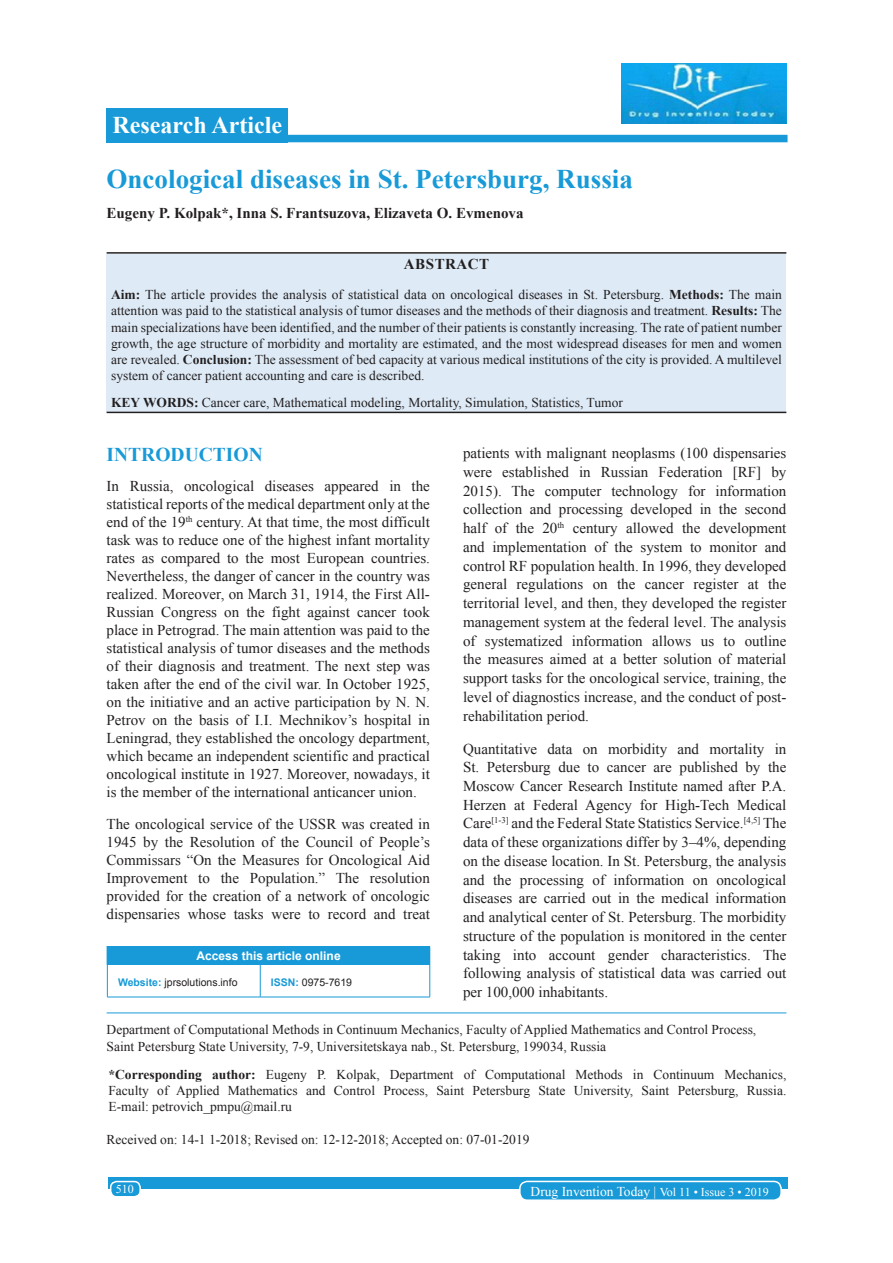
<style>
.page{position:relative;width:893px;height:1263px;background:#fff}
.page>*{position:absolute;margin:0;border:0;box-sizing:border-box;transform-origin:0 0}
.AT{font:700 27px "Times New Roman";color:#179ad7}
.AH{font:700 24px "Times New Roman";color:#fff}
.t1{font:700 19.5px "Times New Roman";color:#179ad7}
.TX{font:15px/18.8px "Times New Roman";color:#231f20;text-align:justify}
.AU{font:700 15px "Times New Roman";color:#231f20}
.ABSH{font:700 15px "Times New Roman";letter-spacing:.035em;color:#231f20}
.ABS{font:13.5px/16.2px "Times New Roman";color:#231f20;text-align:justify}
.ADD{font:13.5px/16.2px "Times New Roman";color:#231f20;text-align:justify}
.AFF{font:13.5px/16.2px "Times New Roman";color:#231f20}
.KWD{font:13.5px "Times New Roman";color:#231f20}
.HIS{font:13.5px "Times New Roman";color:#231f20}
.foot1{font:13.5px "Times New Roman";color:#fff}
.ATAO{font:700 12px "Arial";color:#fff}
.foot1-2{font:12px "Times New Roman";color:#fff}
.WEBSITE{font:10.5px "Arial";color:#231f20}
.s1{font-weight:700}
.s2{font-weight:700;color:#179ad7}
.s3{font-size:12px}
</style>
<div class="page">
<div style="left:108px;top:1177px;width:679px;height:12px;background:#179ad7"></div>
<div style="left:519px;top:1181px;width:261px;height:19px;background:#179ad7;border-radius:7px"></div>
<div style="left:519px;top:1180px;width:262px;height:21px;border:2px solid #fff;border-radius:7px"></div>
<div style="left:111px;top:1181px;width:29px;height:15px;background:#179ad7;border-radius:6px"></div>
<div style="left:110px;top:1180px;width:31px;height:17px;border:2px solid #fff;border-radius:6px"></div>
<div style="left:265px;top:135px;width:522px;height:7px;background:#179ad7"></div>
<hr style="left:106px;top:1012px;width:680px;height:1px;background:#179ad7">
<div style="left:107px;top:946px;width:322px;height:19px;background:#179ad7"></div>
<svg style="left:106px;top:947px;width:1px;height:18px"></svg>
<hr style="left:106px;top:946px;width:154px;height:1px;background:#179ad7">
<svg style="left:429px;top:946px;width:1px;height:19px"></svg>
<hr style="left:107px;top:965px;width:1px;height:31px;background:#179ad7">
<hr style="left:107px;top:996px;width:153px;height:1px;background:#179ad7">
<hr style="left:260px;top:965px;width:1px;height:31px;background:#179ad7">
<hr style="left:429px;top:965px;width:1px;height:31px;background:#179ad7">
<hr style="left:260px;top:996px;width:170px;height:1px;background:#179ad7">
<img style="left:621px;top:63px;width:164px;height:60px">
<div style="left:106px;top:254px;width:680px;height:158px;background:#deebf7"></div>
<hr style="left:106px;top:252px;width:680px;height:2px;background:#231f20">
<hr style="left:106px;top:412px;width:680px;height:1px;background:#231f20">
<div style="left:106px;top:108px;width:182px;height:34px;background:#179ad7"></div>
<p class="AH" style="left:112px;top:108px;width:171px">Research Article</p>
<p class="AT" style="left:106px;top:159px;width:527px">Oncological diseases in St. Petersburg, Russia</p>
<p class="AU" style="left:106px;top:202px;width:418px">Eugeny P. Kolpak*, Inna S. Frantsuzova, Elizaveta O. Evmenova</p>
<p class="ABSH" style="left:403px;top:253px;width:87px">ABSTRACT</p>
<p class="ABS" style="left:111px;top:286px;width:672px"><span class="s1">Aim:</span> The article provides the analysis of statistical data on oncological diseases in St. Petersburg. <span class="s1">Methods:</span> The main attention was paid to the statistical analysis of tumor diseases and the methods of their diagnosis and treatment. <span class="s1">Results:</span> The main specializations have been identified, and the number of their patients is constantly increasing. The rate of patient number growth, the age structure of morbidity and mortality are estimated, and the most widespread diseases for men and women are revealed. <span class="s1">Conclusion:</span> The assessment of bed capacity at various medical institutions of the city is provided. A multilevel system of cancer patient accounting and care is described.</p>
<p class="KWD" style="left:111px;top:393px;width:513px"><span class="s1">KEY WORDS:</span> Cancer care, Mathematical modeling, Mortality, Simulation, Statistics, Tumor</p>
<h1 class="t1" style="left:106px;top:440px;width:157px">INTRODUCTION</h1>
<p class="TX" style="left:106px;top:476px;width:325px;line-height:18px">In Russia, oncological diseases appeared in the statistical reports of the medical department only at the end of the 19<sup>th</sup> century. At that time, the most difficult task was to reduce one of the highest infant mortality rates as compared to the most European countries.<br>Nevertheless, the danger of cancer in the country was realized. Moreover, on March 31, 1914, the First All-Russian Congress on the fight against cancer took place in Petrograd. The main attention was paid to the statistical analysis of tumor diseases and the methods of their diagnosis and treatment. The next step was taken after the end of the civil war. In October 1925, on the initiative and an active participation by N. N.<br>Petrov on the basis of I.I. Mechnikov’s hospital in Leningrad, they established the oncology department, which became an independent scientific and practical oncological institute in 1927. Moreover, nowadays, it is the member of the international anticancer union.</p>
<p class="TX" style="left:106px;top:814px;width:325px;line-height:18px">The oncological service of the USSR was created in 1945 by the Resolution of the Council of People’s Commissars “On the Measures for Oncological Aid Improvement to the Population.” The resolution provided for the creation of a network of oncologic dispensaries whose tasks were to record and treat</p>
<p class="ATAO" style="left:196px;top:948px;width:146px">Access this article online</p>
<p class="WEBSITE" style="left:118px;top:975px;width:121px"><span class="s2">Website:</span> jprsolutions.info</p>
<p class="WEBSITE" style="left:271px;top:975px;width:83px"><span class="s2">ISSN:</span> 0975-7619</p>
<p class="TX" style="left:463px;top:443px;width:325px">patients with malignant neoplasms (100 dispensaries were established in Russian Federation [RF] by 2015). The computer technology for information collection and processing developed in the second half of the 20<sup>th</sup> century allowed the development and implementation of the system to monitor and control RF population health. In 1996, they developed general regulations on the cancer register at the territorial level, and then, they developed the register management system at the federal level. The analysis of systematized information allows us to outline the measures aimed at a better solution of material support tasks for the oncological service, training, the level of diagnostics increase, and the conduct of post&shy;rehabilitation period.</p>
<p class="TX" style="left:463px;top:738px;width:325px">Quantitative data on morbidity and mortality in St. Petersburg due to cancer are published by the Moscow Cancer Research Institute named after P.A.<br>Herzen at Federal Agency for High-Tech Medical Care<sup>[1-3]</sup> and the Federal State Statistics Service.<sup>[4,5]</sup> The data of these organizations differ by 3–4%, depending on the disease location. In St. Petersburg, the analysis and the processing of information on oncological diseases are carried out in the medical information and analytical center of St. Petersburg. The morbidity structure of the population is monitored in the center taking into account gender characteristics. The following analysis of statistical data was carried out per 100,000 inhabitants.</p>
<p class="AFF" style="left:106px;top:1021px;width:651px">Department of Computational Methods in Continuum Mechanics, Faculty of Applied Mathematics and Control Process,<br>Saint Petersburg State University, 7-9, Universitetskaya nab., St. Petersburg, 199034, Russia</p>
<p class="ADD" style="left:108px;top:1065px;width:679px"><span class="s1">*Corresponding author:</span> Eugeny P. Kolpak, Department of Computational Methods in Continuum Mechanics, Faculty of Applied Mathematics and Control Process, Saint Petersburg State University, Saint Petersburg, Russia.<br>E-mail: petrovich_pmpu@mail.ru</p>
<p class="HIS" style="left:106px;top:1129px;width:424px">Received on: 14-1 1-2018; Revised on: 12-12-2018; Accepted on: 07-01-2019</p>
<p class="foot1-2" style="left:116px;top:1180px;width:19px">510</p>
<p class="foot1" style="left:530px;top:1181px;width:240px">Drug Invention Today | <span class="s3">Vol 11 • Issue 3 • 2019</span></p>
</div>
